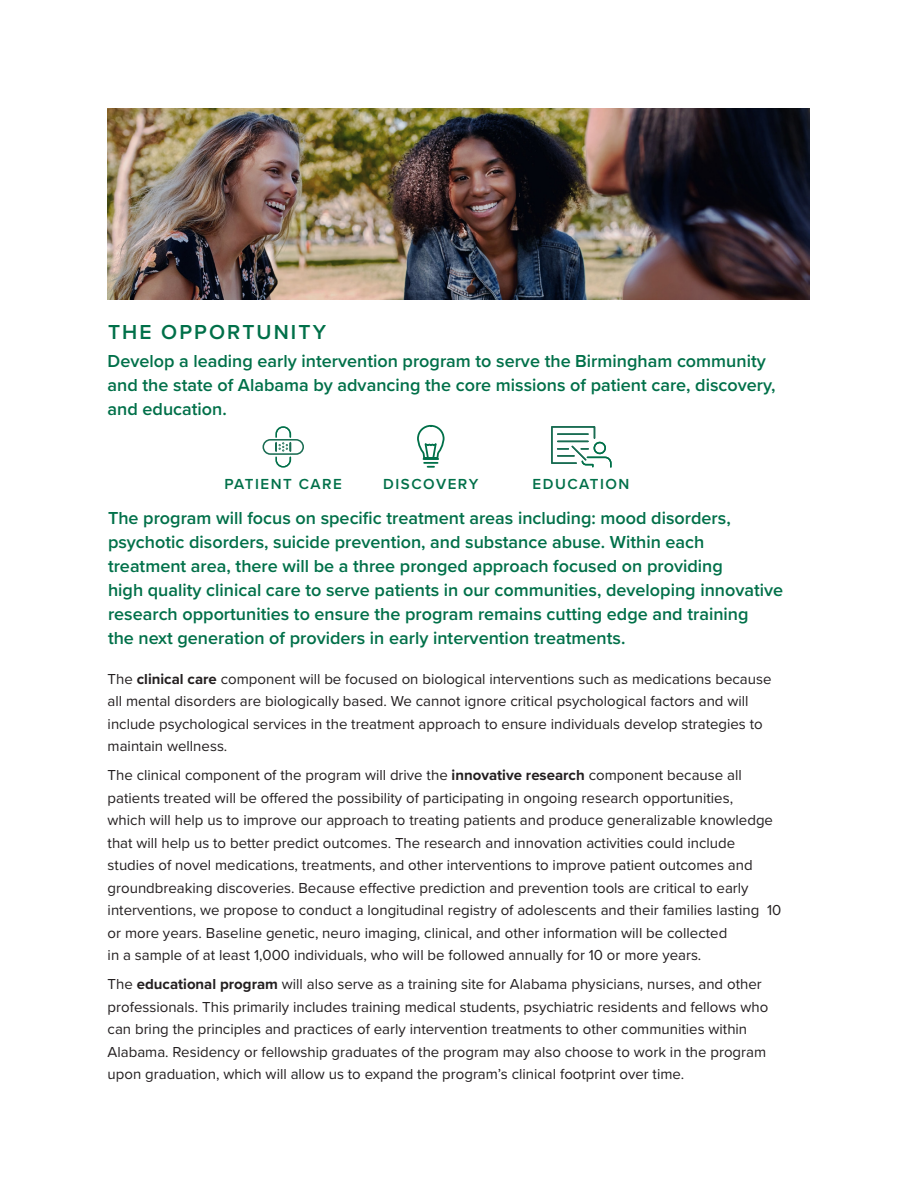
<style>
.page{position:relative;width:918px;height:1188px;background:#fff}
.page>*{position:absolute;margin:0;border:0;box-sizing:border-box;transform-origin:0 0}
.t1{font:600 21px "Proxima Nova";letter-spacing:.1em;color:#007049}
.t2{font:600 18px/24px "Proxima Nova";color:#007049}
.t3{font:600 15.15px "Proxima Nova";letter-spacing:.1em;color:#007049}
.t4{font:15px/22.5px "Proxima Nova";color:#231f20}
.s1{font-weight:700}
</style>
<div class="page">
<svg style="left:262px;top:426px;width:42px;height:42px"></svg>
<svg style="left:417px;top:424px;width:28px;height:44px"></svg>
<svg style="left:551px;top:426px;width:61px;height:42px"></svg>
<img style="left:108px;top:108px;width:702px;height:191px">
<p class="t1" style="left:108px;top:317px;width:220px">THE OPPORTUNITY</p>
<p class="t2" style="left:108px;top:348px;width:669px">Develop a leading early intervention program to serve the Birmingham community and the state of Alabama by advancing the core missions of patient care, discovery, and education.</p>
<p class="t3" style="left:225px;top:472px;width:119px">PATIENT CARE</p>
<p class="t3" style="left:383px;top:472px;width:97px">DISCOVERY</p>
<p class="t3" style="left:533px;top:472px;width:98px">EDUCATION</p>
<p class="t2" style="left:108px;top:506px;width:677px">The program will focus on specific treatment areas including: mood disorders, psychotic disorders, suicide prevention, and substance abuse. Within each treatment area, there will be a three pronged approach focused on providing<br>high quality clinical care to serve patients in our communities, developing innovative research opportunities to ensure the program remains cutting edge and training<br>the next generation of providers in early intervention treatments.</p>
<p class="t4" style="left:108px;top:667px;width:665px">The <span class="s1">clinical care</span> component will be focused on biological interventions such as medications because all mental disorders are biologically based. We cannot ignore critical psychological factors and will include psychological services in the treatment approach to ensure individuals develop strategies to maintain wellness.</p>
<p class="t4" style="left:108px;top:763px;width:675px">The clinical component of the program will drive the <span class="s1">innovative research</span> component because all patients treated will be offered the possibility of participating in ongoing research opportunities,<br>which will help us to improve our approach to treating patients and produce generalizable knowledge that will help us to better predict outcomes. The research and innovation activities could include studies of novel medications, treatments, and other interventions to improve patient outcomes and groundbreaking discoveries. Because effective prediction and prevention tools are critical to early interventions, we propose to conduct a longitudinal registry of adolescents and their families lasting 10 or more years. Baseline genetic, neuro imaging, clinical, and other information will be collected<br>in a sample of at least 1,000 individuals, who will be followed annually for 10 or more years.</p>
<p class="t4" style="left:108px;top:972px;width:662px">The <span class="s1">educational program</span> will also serve as a training site for Alabama physicians, nurses, and other professionals. This primarily includes training medical students, psychiatric residents and fellows who can bring the principles and practices of early intervention treatments to other communities within Alabama. Residency or fellowship graduates of the program may also choose to work in the program upon graduation, which will allow us to expand the program’s clinical footprint over time.</p>
</div>
